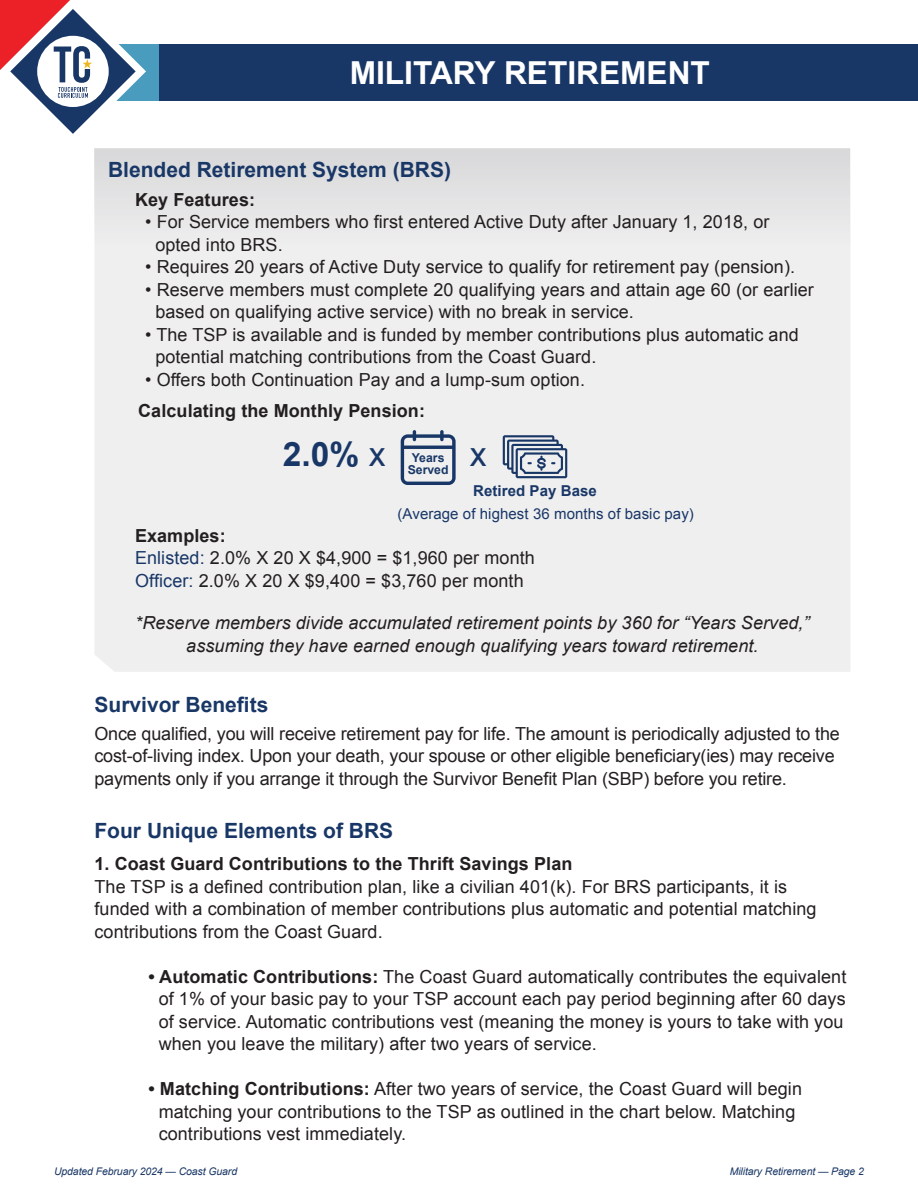
<style>
.page{position:relative;width:918px;height:1188px;background:#fff}
.page>*{position:absolute;margin:0;border:0;box-sizing:border-box;transform-origin:0 0}
.t1{font:700 33.6px "Arial";color:#193766}
.t2{font:33.6px "Arial";color:#193766}
.t3{font:700 31.65px "Arial";color:#fff}
.t4{font:700 21px "Arial";color:#193766}
.t5{font:18px/22.5px "Arial";letter-spacing:.005em;color:#231f20}
.t6{font:italic 18px/22.5px "Arial";letter-spacing:.005em;color:#231f20;text-align:center}
.t7{font:700 18px "Arial";letter-spacing:.005em;color:#231f20}
.t8{font:15px "Arial";letter-spacing:.005em;color:#193766}
.t9{font:700 15px "Arial";letter-spacing:.005em;color:#193766}
.t10{font:700 12.3px "Arial";color:#193766}
.t11{font:italic 10.5px "Arial";letter-spacing:-.01em;color:#193766}
.s1{font-weight:400}
.s2{color:#193766}
.s3{font-weight:700}
</style>
<div class="page">
<div style="left:95px;top:269px;width:755px;height:403px;background:#efeff0"></div>
<div style="left:94px;top:148px;width:756px;height:121px;background:#e5e5e6"></div>
<svg style="left:401px;top:430px;width:55px;height:55px"></svg>
<svg style="left:503px;top:435px;width:64px;height:43px"></svg>
<div style="left:74px;top:44px;width:844px;height:56px;background:#193766"></div>
<div style="left:95px;top:44px;width:64px;height:56px;background:#499cbe"></div>
<svg style="left:0;top:0;width:156px;height:155px"></svg>
<p class="t3" style="left:350px;top:52px;width:362px">MILITARY RETIREMENT</p>
<p class="t4" style="left:108px;top:156px;width:345px">Blended Retirement System (BRS)</p>
<p class="t7" style="left:135px;top:187px;width:122px">Key Features:</p>
<p class="t5" style="left:155px;top:210px;width:616px;text-indent:-10px">• For Service members who first entered Active Duty after January 1, 2018, or opted into BRS.</p>
<p class="t5" style="left:145px;top:255px;width:651px">• Requires 20 years of Active Duty service to qualify for retirement pay (pension).</p>
<p class="t5" style="left:155px;top:278px;width:660px;text-indent:-10px">• Reserve members must complete 20 qualifying years and attain age 60 (or earlier based on qualifying active service) with no break in service.</p>
<p class="t5" style="left:155px;top:323px;width:645px;text-indent:-10px">• The TSP is available and is funded by member contributions plus automatic and potential matching contributions from the Coast Guard.</p>
<p class="t5" style="left:145px;top:368px;width:441px">• Offers both Continuation Pay and a lump-sum option.</p>
<p class="t7" style="left:138px;top:399px;width:288px">Calculating the Monthly Pension:</p>
<p class="t10" style="left:412px;top:449px;width:34px">Years</p>
<p class="t1" style="left:283px;top:432px;width:104px">2.0% <span class="s1">x</span></p>
<p class="t2" style="left:470px;top:435px;width:18px">x</p>
<p class="t10" style="left:408px;top:461px;width:42px">Served</p>
<p class="t9" style="left:473px;top:481px;width:125px">Retired Pay Base</p>
<p class="t8" style="left:398px;top:505px;width:298px">(Average of highest 36 months of basic pay)</p>
<p class="t7" style="left:135px;top:524px;width:92px">Examples:</p>
<p class="t5" style="left:135px;top:547px;width:401px"><span class="s2">Enlisted:</span> 2.0% X 20 X $4,900 = $1,960 per month</p>
<p class="t5" style="left:135px;top:569px;width:390px"><span class="s2">Officer:</span> 2.0% X 20 X $9,400 = $3,760 per month</p>
<p class="t6" style="left:135px;top:612px;width:676px">*Reserve members divide accumulated retirement points by 360 for “Years Served,” assuming they have earned enough qualifying years toward retirement.</p>
<p class="t4" style="left:94px;top:691px;width:175px">Survivor Benefits</p>
<p class="t5" style="left:94px;top:722px;width:747px">Once qualified, you will receive retirement pay for life. The amount is periodically adjusted to the cost-of-living index. Upon your death, your spouse or other eligible beneficiary(ies) may receive payments only if you arrange it through the Survivor Benefit Plan (SBP) before you retire.</p>
<p class="t4" style="left:94px;top:817px;width:300px">Four Unique Elements of BRS</p>
<p class="t7" style="left:94px;top:852px;width:479px">1. Coast Guard Contributions to the Thrift Savings Plan</p>
<p class="t5" style="left:94px;top:875px;width:724px">The TSP is a defined contribution plan, like a civilian 401(k). For BRS participants, it is funded with a combination of member contributions plus automatic and potential matching contributions from the Coast Guard.</p>
<p class="t5" style="left:159px;top:965px;width:689px;text-indent:-10px"><span class="s3">• Automatic Contributions:</span> The Coast Guard automatically contributes the equivalent of 1% of your basic pay to your TSP account each pay period beginning after 60 days of service. Automatic contributions vest (meaning the money is yours to take with you when you leave the military) after two years of service.</p>
<p class="t5" style="left:159px;top:1078px;width:645px;text-indent:-10px"><span class="s3">• Matching Contributions:</span> After two years of service, the Coast Guard will begin matching your contributions to the TSP as outlined in the chart below. Matching contributions vest immediately.</p>
<p class="t11" style="left:54px;top:1164px;width:185px">Updated February 2024 — Coast Guard</p>
<p class="t11" style="left:730px;top:1164px;width:136px">Military Retirement — Page 2</p>
</div>
